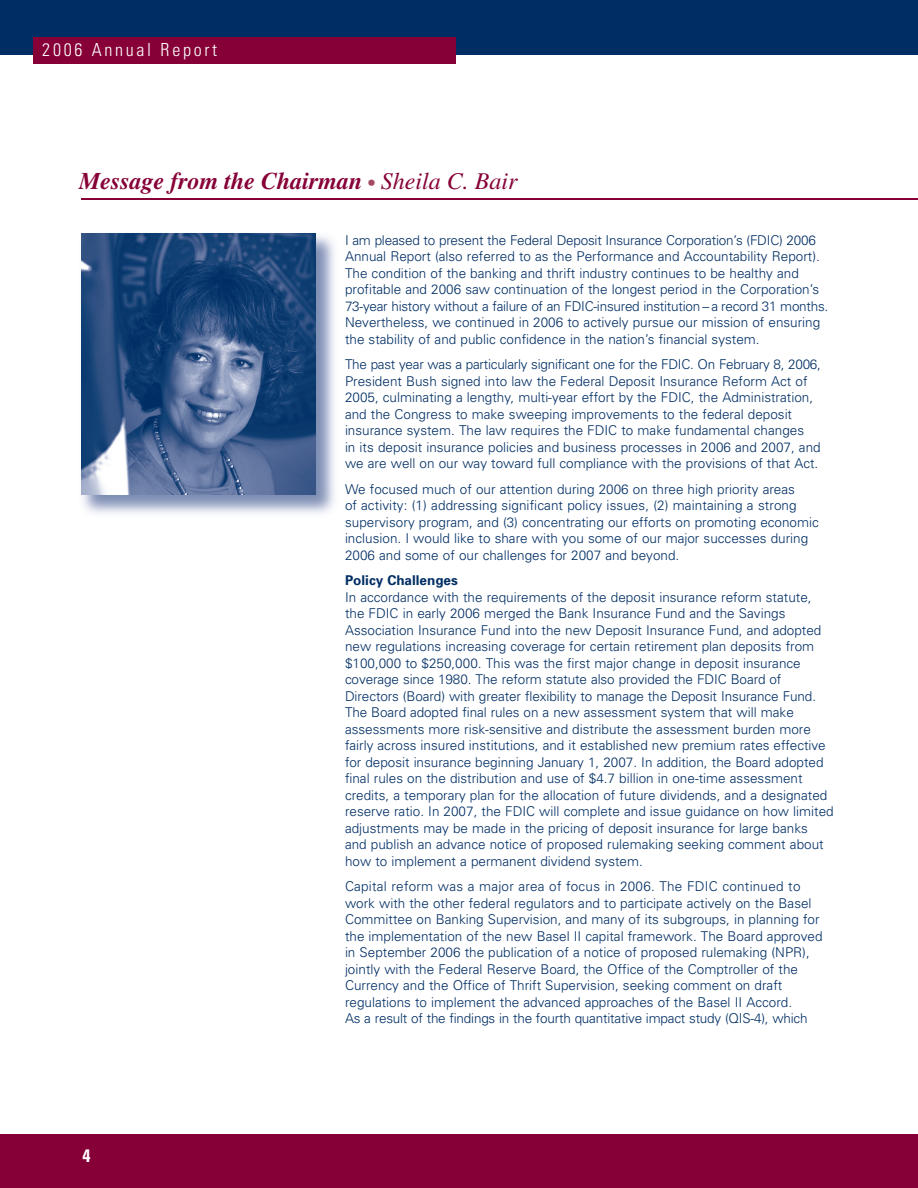
<style>
.page{position:relative;width:918px;height:1188px;background:#fff}
.page>*{position:absolute;margin:0;border:0;box-sizing:border-box;transform-origin:0 0}
.t1{font:italic 700 24px "Times";color:#860037}
.t2{font:300 condensed 18px "Univers";letter-spacing:.15em;color:#fff}
.t3{font:700 condensed 18px "Univers";color:#fff}
.t4{font:300 13.5px/16.5px "Univers";color:#002e64}
.t5{font:700 13.5px "Univers";color:#002e64}
.s1{font-size:18px;color:#a64a61}
.s2{font-weight:400}
</style>
<div class="page">
<div style="left:0;top:0;width:918px;height:54px;background:#002e64"></div>
<div style="left:0;top:1134px;width:918px;height:54px;background:#860037"></div>
<hr style="left:81px;top:198px;width:837px;height:2px;background:#860037">
<div style="left:33px;top:37px;width:422px;height:27px;background:#860037"></div>
<img style="left:81px;top:233px;width:254px;height:281px">
<img style="left:81px;top:234px;width:235px;height:260px">
<h2 class="t2" style="left:42px;top:43px;width:176px">2006 Annual Report</h2>
<h1 class="t1" style="left:79px;top:173px;width:440px">Message from the Chairman <span class="s1">•</span> <span class="s2">Sheila C. Bair</span></h1>
<h2 class="t3" style="left:82px;top:1149px;width:9px">4</h2>
<p class="t4" style="left:345px;top:233px;width:485px">I am pleased to present the Federal Deposit Insurance Corporation’s (FDIC) 2006<br>Annual Report (also referred to as the Performance and Accountability Report).<br>The condition of the banking and thrift industry continues to be healthy and profitable and 2006 saw continuation of the longest period in the Corporation’s 73-year history without a failure of an FDIC-insured institution – a record 31 months.<br>Nevertheless, we continued in 2006 to actively pursue our mission of ensuring the stability of and public confidence in the nation’s financial system.</p>
<p class="t4" style="left:345px;top:357px;width:477px">The past year was a particularly significant one for the FDIC. On February 8, 2006, President Bush signed into law the Federal Deposit Insurance Reform Act of 2005, culminating a lengthy, multi-year effort by the FDIC, the Administration, and the Congress to make sweeping improvements to the federal deposit insurance system. The law requires the FDIC to make fundamental changes<br>in its deposit insurance policies and business processes in 2006 and 2007, and we are well on our way toward full compliance with the provisions of that Act.</p>
<p class="t4" style="left:345px;top:482px;width:475px">We focused much of our attention during 2006 on three high priority areas<br>of activity: (1) addressing significant policy issues, (2) maintaining a strong supervisory program, and (3) concentrating our efforts on promoting economic inclusion. I would like to share with you some of our major successes during 2006 and some of our challenges for 2007 and beyond.</p>
<p class="t5" style="left:345px;top:575px;width:114px">Policy Challenges</p>
<p class="t4" style="left:345px;top:590px;width:490px">In accordance with the requirements of the deposit insurance reform statute, the FDIC in early 2006 merged the Bank Insurance Fund and the Savings Association Insurance Fund into the new Deposit Insurance Fund, and adopted new regulations increasing coverage for certain retirement plan deposits from $100,000 to $250,000. This was the first major change in deposit insurance coverage since 1980. The reform statute also provided the FDIC Board of Directors (Board) with greater flexibility to manage the Deposit Insurance Fund.<br>The Board adopted final rules on a new assessment system that will make assessments more risk-sensitive and distribute the assessment burden more fairly across insured institutions, and it established new premium rates effective for deposit insurance beginning January 1, 2007. In addition, the Board adopted final rules on the distribution and use of $4.7 billion in one-time assessment credits, a temporary plan for the allocation of future dividends, and a designated reserve ratio. In 2007, the FDIC will complete and issue guidance on how limited adjustments may be made in the pricing of deposit insurance for large banks<br>and publish an advance notice of proposed rulemaking seeking comment about how to implement a permanent dividend system.</p>
<p class="t4" style="left:345px;top:879px;width:479px">Capital reform was a major area of focus in 2006. The FDIC continued to work with the other federal regulators and to participate actively on the Basel Committee on Banking Supervision, and many of its subgroups, in planning for the implementation of the new Basel II capital framework. The Board approved in September 2006 the publication of a notice of proposed rulemaking (NPR), jointly with the Federal Reserve Board, the Office of the Comptroller of the Currency and the Office of Thrift Supervision, seeking comment on draft regulations to implement the advanced approaches of the Basel II Accord.<br>As a result of the findings in the fourth quantitative impact study (QIS-4), which</p>
</div>
